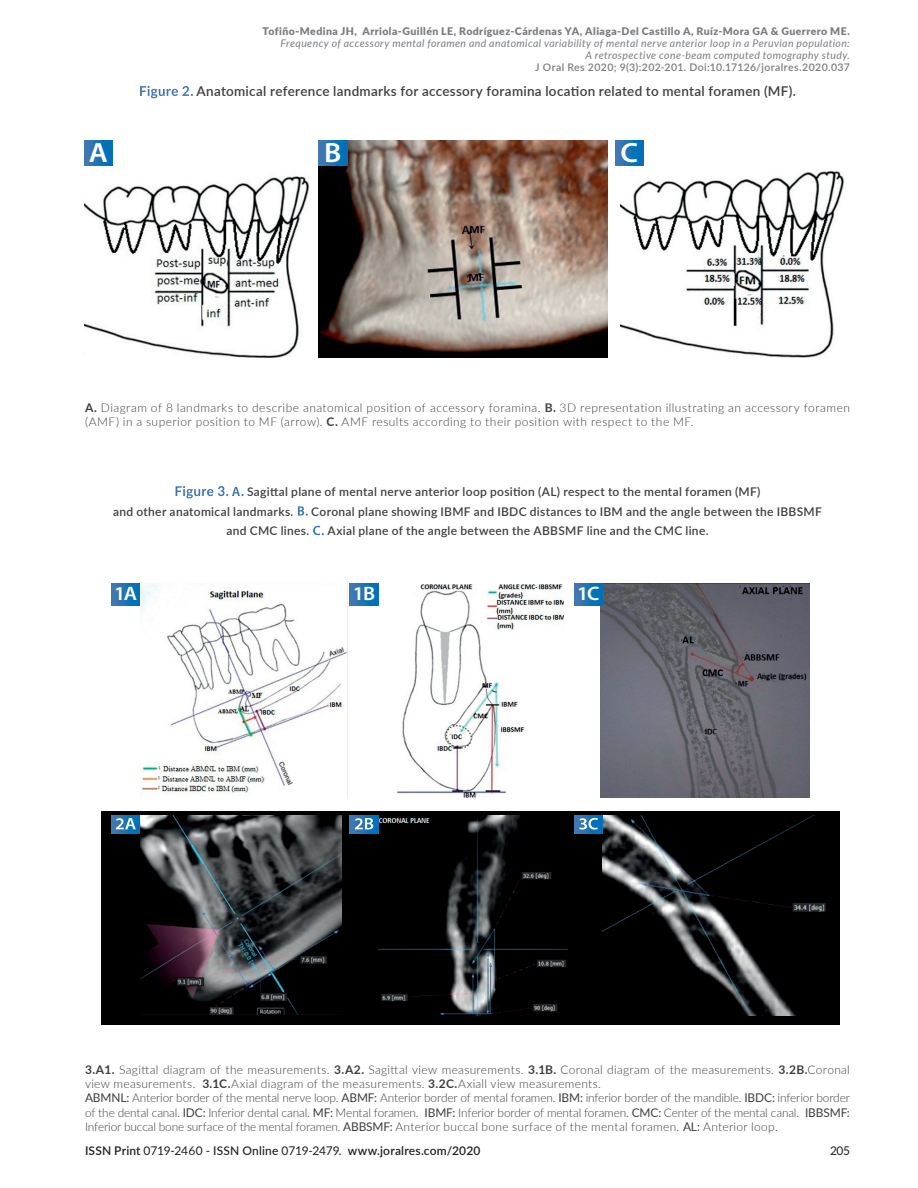
<style>
.page{position:relative;width:918px;height:1188px;background:#fff}
.page>*{position:absolute;margin:0;border:0;box-sizing:border-box;transform-origin:0 0}
.t1{font:600 27.9px "Myriad Pro";color:#fff;scale:1.08 1}
.t2{font:600 19.5px "Myriad Pro";color:#fff;scale:1.08 1}
.t3{font:600 13.5px "Lato";letter-spacing:.02em;color:#3e3e3f}
.t4{font:300 12px/14.4px "Lato";letter-spacing:.02em;color:#3e3e3f}
.t5{font:600 12px/19.5px "Lato";letter-spacing:.025em;color:#3e3e3f;text-align:center}
.t6{font:300 12px/14.4px "Lato";letter-spacing:.04em;color:#3e3e3f}
.t7{font:600 12px "Lato";letter-spacing:.015em;color:#231f20}
.t8{font:12px "Lato";color:#231f20}
.t9{font:italic 10.5px/12px "Lato";letter-spacing:.04em;color:#7a7c7f;text-align:right}
.t10{font:900 10.5px "Lato";letter-spacing:.04em;color:#7a7c7f}
.t11{font:600 10.5px "Lato";letter-spacing:.035em;color:#7a7c7f}
.s1{font-weight:700;color:#fff}
.s2{font-weight:700}
.s3{font-weight:700;font-size:13.5px;color:#fff}
.s4{font-family:"Myriad Pro";font-size:13.5px;color:#fff}
.s5{font-weight:400}
.s6{font-weight:500}
</style>
<div class="page">
<img style="left:318px;top:141px;width:290px;height:216px">
<div style="left:319px;top:345px;width:18px;height:11px;background:#000001"></div>
<div style="left:101px;top:811px;width:739px;height:214px;background:#000001"></div>
<img style="left:140px;top:584px;width:207px;height:211px">
<img style="left:397px;top:584px;width:166px;height:214px">
<img style="left:601px;top:584px;width:208px;height:213px">
<img style="left:140px;top:815px;width:202px;height:200px">
<img style="left:378px;top:815px;width:189px;height:200px">
<img style="left:603px;top:815px;width:223px;height:201px">
<svg style="left:112px;top:815px;width:28px;height:19px"></svg>
<svg style="left:116px;top:818px;width:20px;height:11px"></svg>
<div style="left:112px;top:584px;width:28px;height:21px;background:linear-gradient(to right,#4477af,#0071b8)"></div>
<svg style="left:350px;top:815px;width:28px;height:19px"></svg>
<svg style="left:355px;top:818px;width:18px;height:11px"></svg>
<div style="left:350px;top:583px;width:28px;height:22px;background:linear-gradient(to right,#4577af,#0071b8)"></div>
<svg style="left:574px;top:815px;width:29px;height:19px"></svg>
<svg style="left:579px;top:818px;width:19px;height:12px"></svg>
<svg style="left:574px;top:584px;width:29px;height:21px"></svg>
<img style="left:84px;top:176px;width:225px;height:181px">
<img style="left:621px;top:172px;width:223px;height:185px">
<svg style="left:84px;top:141px;width:29px;height:25px"></svg>
<div style="left:319px;top:141px;width:28px;height:25px;background:linear-gradient(to right,#4677af,#0071b8)"></div>
<div style="left:615px;top:141px;width:28px;height:25px;background:linear-gradient(to right,#4677af,#0071b8)"></div>
<p class="t10" style="left:263px;top:24px;width:589px">Tofiño-Medina JH, Arriola-Guillén LE, Rodríguez-Cárdenas YA, Aliaga-Del Castillo A, Ruíz-Mora GA &amp; Guerrero ME.</p>
<p class="t9" style="left:281px;top:37px;width:571px">Frequency of accessory mental foramen and anatomical variability of mental nerve anterior loop in a Peruvian population:<br>A retrospective cone-beam computed tomography study.</p>
<p class="t11" style="left:535px;top:60px;width:316px">J Oral Res 2020; 9(3):202-201. Doi:10.17126/joralres.2020.037</p>
<p class="t3" style="left:139px;top:81px;width:659px"><span class="s1">Figure 2.</span> Anatomical reference landmarks for accessory foramina location related to mental foramen (MF).</p>
<h1 class="t1" style="left:89px;top:135px;width:19px">A</h1>
<h1 class="t1" style="left:324px;top:135px;width:18px">B</h1>
<h1 class="t1" style="left:621px;top:135px;width:18px">C</h1>
<p class="t6" style="left:85px;top:400px;width:766px"><span class="s2">A.</span> Diagram of 8 landmarks to describe anatomical position of accessory foramina. <span class="s2">B.</span> 3D representation illustrating an accessory foramen (AMF) in a superior position to MF (arrow). <span class="s2">C.</span> AMF results according to their position with respect to the MF.</p>
<p class="t5" style="left:113px;top:481px;width:710px"><span class="s3">Figure 3</span><span class="s4">. A.</span> Sagittal plane of mental nerve anterior loop position (AL) respect to the mental foramen (MF)<br>and other anatomical landmarks. <span class="s4">B.</span> Coronal plane showing IBMF and IBDC distances to IBM and the angle between the IBBSMF and CMC lines. <span class="s4">C.</span> Axial plane of the angle between the ABBSMF line and the CMC line.</p>
<h2 class="t2" style="left:114px;top:581px;width:23px">1A</h2>
<h2 class="t2" style="left:353px;top:581px;width:22px">1B</h2>
<h2 class="t2" style="left:577px;top:581px;width:22px">1C</h2>
<p class="t4" style="left:85px;top:1062px;width:766px"><span class="s2">3.A1.</span> Sagittal diagram of the measurements. <span class="s2">3.A2.</span> Sagittal view measurements. <span class="s2">3.1B.</span> Coronal diagram of the measurements. <span class="s2">3.2B.</span>Coronal view measurements. <span class="s2">3.1C.</span>Axial diagram of the measurements. <span class="s2">3.2C.</span>Axiall view measurements.<br><span class="s5">ABMNL:</span> Anterior border of the mental nerve loop. <span class="s5">ABMF:</span> Anterior border of mental foramen. <span class="s5">IBM:</span> inferior border of the mandible. <span class="s5">IBDC:</span> inferior border of the dental canal. <span class="s5">IDC:</span> Inferior dental canal. <span class="s5">MF:</span> Mental foramen. <span class="s5">IBMF:</span> Inferior border of mental foramen. <span class="s5">CMC:</span> Center of the mental canal. <span class="s5">IBBSMF:<br></span>Inferior buccal bone surface of the mental foramen. <span class="s5">ABBSMF:</span> Anterior buccal bone surface of the mental foramen. <span class="s5">AL:</span> Anterior loop.</p>
<p class="t7" style="left:85px;top:1142px;width:397px">ISSN Print <span class="s5">0719-2460 -</span> <span class="s6">ISSN Online</span> <span class="s5">0719-2479.</span> www.joralres.com/2020</p>
<p class="t8" style="left:830px;top:1142px;width:21px">205</p>
</div>
